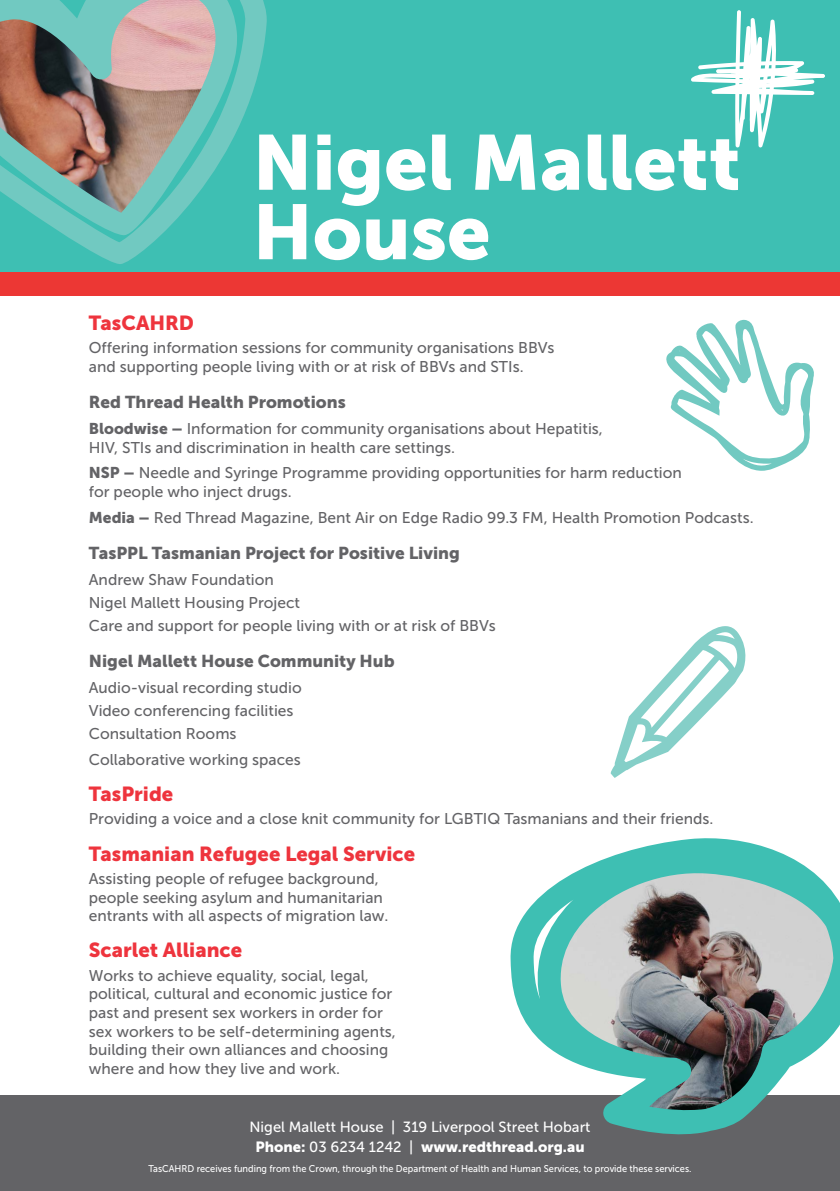
<style>
.page{position:relative;width:840px;height:1191px;background:#fff}
.page>*{position:absolute;margin:0;border:0;box-sizing:border-box;transform-origin:0 0}
.t1{font:77.2px/69.4px "Museo Sans 900";color:#fff}
.body_copy{font:20.2px "Museo Sans 900";color:#ee343d}
.body_copy-2{font:17.2px "Museo Sans 900";color:#636366}
.body_copy-3{font:15.6px/18.6px "Museo Sans 500";color:#636366}
.t2{font:14.8px "Museo Sans 500";color:#fff}
.t3{font:14.8px "Museo Sans 900";color:#fff}
.t4{font:9.8px "Museo Sans 500";color:#fff;scale:.94 1}
.s1{font-family:"Museo Sans 900"}
.s2{font-family:"Museo Sans 500"}
</style>
<div class="page">
<div style="left:0;top:0;width:839px;height:294px;background:#3ebfb3"></div>
<div style="left:0;top:272px;width:839px;height:23px;background:#ec3734"></div>
<div style="left:0;top:1095px;width:839px;height:96px;background:#636366"></div>
<svg style="left:691px;top:10px;width:133px;height:138px"></svg>
<svg style="left:0;top:0;width:267px;height:264px"></svg>
<svg style="left:510px;top:838px;width:329px;height:297px"></svg>
<svg style="left:666px;top:320px;width:148px;height:151px"></svg>
<svg style="left:610px;top:626px;width:136px;height:152px"></svg>
<p class="t1" style="left:252px;top:128px;width:489px">Nigel Mallett<br>House</p>
<p class="body_copy" style="left:89px;top:312px;width:107px">TasCAHRD</p>
<p class="body_copy-3" style="left:89px;top:339px;width:467px">Offering information sessions for community organisations BBVs and supporting people living with or at risk of BBVs and STIs.</p>
<p class="body_copy-2" style="left:89px;top:392px;width:258px">Red Thread Health Promotions</p>
<p class="body_copy-3" style="left:89px;top:419px;width:515px"><span class="s1">Bloodwise –</span> Information for community organisations about Hepatitis,<br>HIV, STIs and discrimination in health care settings.</p>
<p class="body_copy-3" style="left:89px;top:464px;width:594px"><span class="s1">NSP –</span> Needle and Syringe Programme providing opportunities for harm reduction for people who inject drugs.</p>
<p class="body_copy-3" style="left:89px;top:508px;width:666px"><span class="s1">Media –</span> Red Thread Magazine, Bent Air on Edge Radio 99.3 FM, Health Promotion Podcasts.</p>
<p class="body_copy-2" style="left:89px;top:543px;width:372px">TasPPL Tasmanian Project for Positive Living</p>
<p class="body_copy-3" style="left:89px;top:570px;width:186px">Andrew Shaw Foundation</p>
<p class="body_copy-3" style="left:89px;top:593px;width:213px">Nigel Mallett Housing Project</p>
<p class="body_copy-3" style="left:89px;top:616px;width:408px">Care and support for people living with or at risk of BBVs</p>
<p class="body_copy-2" style="left:89px;top:651px;width:307px">Nigel Mallett House Community Hub</p>
<p class="body_copy-3" style="left:89px;top:678px;width:214px">Audio-visual recording studio</p>
<p class="body_copy-3" style="left:89px;top:701px;width:206px">Video conferencing facilities</p>
<p class="body_copy-3" style="left:89px;top:724px;width:149px">Consultation Rooms</p>
<p class="body_copy-3" style="left:89px;top:750px;width:213px">Collaborative working spaces</p>
<p class="body_copy" style="left:89px;top:782px;width:86px">TasPride</p>
<p class="body_copy-3" style="left:89px;top:809px;width:625px">Providing a voice and a close knit community for LGBTIQ Tasmanians and their friends.</p>
<p class="body_copy" style="left:89px;top:842px;width:327px">Tasmanian Refugee Legal Service</p>
<p class="body_copy-3" style="left:89px;top:869px;width:301px">Assisting people of refugee background, people seeking asylum and humanitarian entrants with all aspects of migration law.</p>
<p class="body_copy" style="left:89px;top:939px;width:155px">Scarlet Alliance</p>
<p class="body_copy-3" style="left:89px;top:966px;width:308px">Works to achieve equality, social, legal, political, cultural and economic justice for past and present sex workers in order for sex workers to be self-determining agents, building their own alliances and choosing where and how they live and work.</p>
<p class="t2" style="left:249px;top:1119px;width:342px">Nigel Mallett House | 319 Liverpool Street Hobart</p>
<p class="t3" style="left:255px;top:1138px;width:330px">Phone: <span class="s2">03 6234 1242 |</span> www.redthread.org.au</p>
<p class="t4" style="left:148px;top:1163px;width:579px">TasCAHRD receives funding from the Crown, through the Department of Health and Human Services, to provide these services.</p>
</div>
